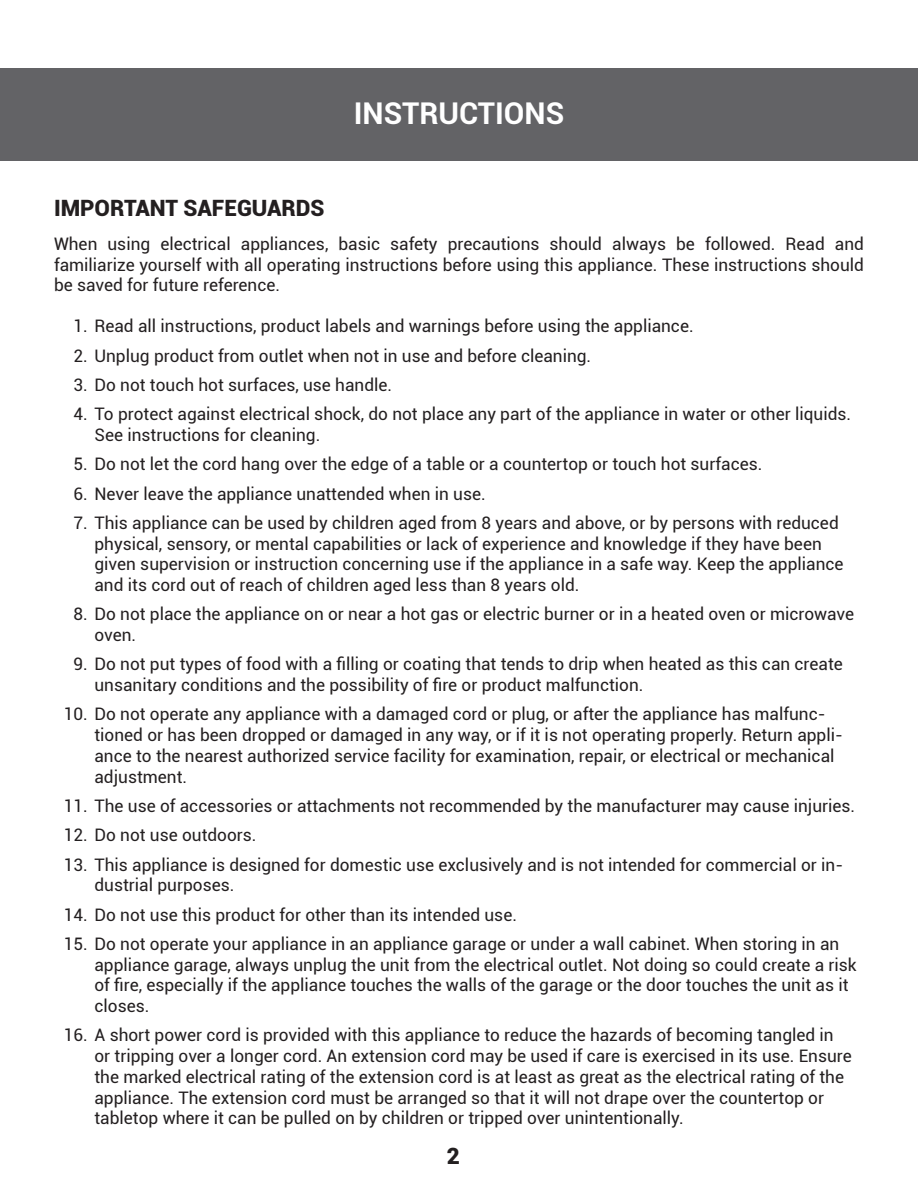
<style>
.page{position:relative;width:918px;height:1188px;background:#fff}
.page>*{position:absolute;margin:0;border:0;box-sizing:border-box;transform-origin:0 0}
.Title_2{font:700 30px "Roboto";color:#fff}
.Subtile_1{font:900 22.5px "Roboto";color:#231f20}
.Text_-_Left_Justify{font:17.25px/20.7px "Roboto";color:#231f20}
</style>
<div class="page">
<div style="left:0;top:68px;width:918px;height:93px;background:#636366"></div>
<p class="Title_2" style="left:354px;top:93px;width:212px">INSTRUCTIONS</p>
<p class="Subtile_1" style="left:54px;top:192px;width:272px">IMPORTANT SAFEGUARDS</p>
<p class="Text_-_Left_Justify" style="left:54px;top:233px;width:811px;text-align:justify">When using electrical appliances, basic safety precautions should always be followed. Read and familiarize yourself with all operating instructions before using this appliance. These instructions should be saved for future reference.</p>
<p class="Text_-_Left_Justify" style="left:73px;top:315px;width:622px">1. Read all instructions, product labels and warnings before using the appliance.</p>
<p class="Text_-_Left_Justify" style="left:73px;top:344px;width:519px">2. Unplug product from outlet when not in use and before cleaning.</p>
<p class="Text_-_Left_Justify" style="left:73px;top:374px;width:320px">3. Do not touch hot surfaces, use handle.</p>
<p class="Text_-_Left_Justify" style="left:94px;top:403px;width:758px;text-indent:-21px">4. To protect against electrical shock, do not place any part of the appliance in water or other liquids.<br>See instructions for cleaning.</p>
<p class="Text_-_Left_Justify" style="left:73px;top:453px;width:691px">5. Do not let the cord hang over the edge of a table or a countertop or touch hot surfaces.</p>
<p class="Text_-_Left_Justify" style="left:73px;top:482px;width:414px">6. Never leave the appliance unattended when in use.</p>
<p class="Text_-_Left_Justify" style="left:94px;top:512px;width:751px;text-indent:-21px">7. This appliance can be used by children aged from 8 years and above, or by persons with reduced physical, sensory, or mental capabilities or lack of experience and knowledge if they have been given supervision or instruction concerning use if the appliance in a safe way. Keep the appliance and its cord out of reach of children aged less than 8 years old.</p>
<p class="Text_-_Left_Justify" style="left:94px;top:603px;width:761px;text-indent:-21px">8. Do not place the appliance on or near a hot gas or electric burner or in a heated oven or microwave oven.</p>
<p class="Text_-_Left_Justify" style="left:94px;top:653px;width:750px;text-indent:-21px">9. Do not put types of food with a filling or coating that tends to drip when heated as this can create unsanitary conditions and the possibility of fire or product malfunction.</p>
<p class="Text_-_Left_Justify" style="left:94px;top:703px;width:750px;text-indent:-31px">10. Do not operate any appliance with a damaged cord or plug, or after the appliance has malfunc&shy;tioned or has been dropped or damaged in any way, or if it is not operating properly. Return appli&shy;ance to the nearest authorized service facility for examination, repair, or electrical or mechanical adjustment.</p>
<p class="Text_-_Left_Justify" style="left:64px;top:795px;width:793px">11. The use of accessories or attachments not recommended by the manufacturer may cause injuries.</p>
<p class="Text_-_Left_Justify" style="left:64px;top:824px;width:194px">12. Do not use outdoors.</p>
<p class="Text_-_Left_Justify" style="left:94px;top:853px;width:750px;text-indent:-31px">13. This appliance is designed for domestic use exclusively and is not intended for commercial or in&shy;dustrial purposes.</p>
<p class="Text_-_Left_Justify" style="left:64px;top:904px;width:455px">14. Do not use this product for other than its intended use.</p>
<p class="Text_-_Left_Justify" style="left:94px;top:933px;width:764px;text-indent:-31px">15. Do not operate your appliance in an appliance garage or under a wall cabinet. When storing in an appliance garage, always unplug the unit from the electrical outlet. Not doing so could create a risk of fire, especially if the appliance touches the walls of the garage or the door touches the unit as it closes.</p>
<p class="Text_-_Left_Justify" style="left:94px;top:1024px;width:759px;text-indent:-31px">16. A short power cord is provided with this appliance to reduce the hazards of becoming tangled in or tripping over a longer cord. An extension cord may be used if care is exercised in its use. Ensure the marked electrical rating of the extension cord is at least as great as the electrical rating of the appliance. The extension cord must be arranged so that it will not drape over the countertop or tabletop where it can be pulled on by children or tripped over unintentionally.</p>
<h2 class="Subtile_1" style="left:447px;top:1140px;width:15px">2</h2>
</div>
